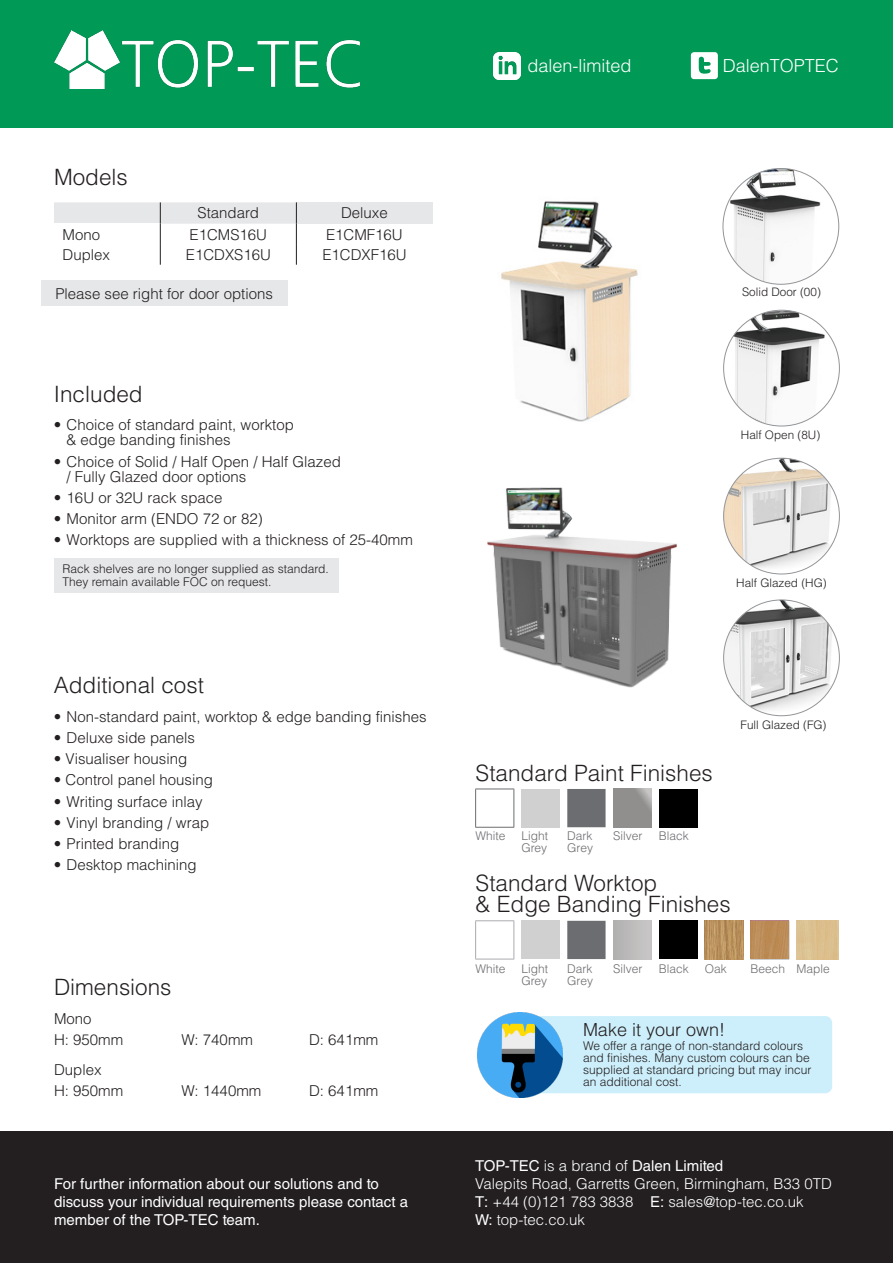
<style>
.page{position:relative;width:893px;height:1263px;background:#fff}
.page>*{position:absolute;margin:0;border:0;box-sizing:border-box;transform-origin:0 0}
.Main_SUBTITLE{font:300 22.5px "Helvetica LT Std";color:#231f20}
.t1{font:300 18px "Helvetica LT Std";color:#fff}
.Body_Style{font:300 18px "Helvetica LT Std";color:#231f20}
.Main_BODY_BULLETS{font:300 15px "Helvetica LT Std";color:#231f20}
.t2{font:15px/18px "Helvetica LT Std";color:#fff}
.t3{font:300 15px "Helvetica LT Std";color:#fff}
.Main_BODY{font:300 15px "Helvetica LT Std";color:#231f20}
.Main_BODY_BULLETS-2{font:300 12px/12px "Helvetica LT Std";color:#231f20}
.t4{font:300 12px/12px "Helvetica LT Std";color:#6c6d70}
.t5{font:300 11.7px "Helvetica LT Std";color:#231f20}
.s1{font-weight:300}
.s2{font-weight:400}
</style>
<div class="page">
<div style="left:0;top:0;width:893px;height:128px;background:#009956"></div>
<div style="left:0;top:1131px;width:893px;height:132px;background:#231f20"></div>
<img style="left:54px;top:30px;width:305px;height:59px">
<img style="left:501px;top:201px;width:137px;height:221px">
<img style="left:487px;top:487px;width:190px;height:201px">
<img style="left:723px;top:168px;width:116px;height:116px;border-radius:58px">
<img style="left:724px;top:310px;width:115px;height:116px;border-radius:58px">
<img style="left:724px;top:458px;width:115px;height:116px;border-radius:58px">
<img style="left:724px;top:600px;width:115px;height:116px;border-radius:58px">
<div style="left:296px;top:202px;width:136px;height:22px;background:#e6e7e9"></div>
<svg style="left:54px;top:202px;width:243px;height:63px"></svg>
<div style="left:41px;top:281px;width:246px;height:25px;background:#e6e7e9"></div>
<div style="left:521px;top:789px;width:39px;height:38px;background:#cfd0cf"></div>
<svg style="left:567px;top:789px;width:39px;height:170px"></svg>
<svg style="left:613px;top:789px;width:38px;height:38px"></svg>
<div style="left:659px;top:789px;width:38px;height:38px;background:#000001"></div>
<div style="left:521px;top:921px;width:39px;height:38px;background:#cfd0cf"></div>
<div style="left:613px;top:921px;width:38px;height:38px;background:#bdbcbb"></div>
<div style="left:659px;top:921px;width:38px;height:38px;background:#000001"></div>
<hr style="left:475px;top:789px;width:39px;height:1px;background:#6c6d70">
<hr style="left:475px;top:789px;width:1px;height:38px;background:#6c6d70">
<hr style="left:514px;top:789px;width:1px;height:38px;background:#6c6d70">
<hr style="left:475px;top:827px;width:39px;height:1px;background:#6c6d70">
<hr style="left:475px;top:920px;width:39px;height:1px;background:#aaabaf">
<hr style="left:475px;top:921px;width:1px;height:38px;background:#aaabaf">
<hr style="left:514px;top:921px;width:1px;height:38px;background:#aaabaf">
<hr style="left:750px;top:920px;width:39px;height:1px;background:#aaabaf">
<hr style="left:750px;top:921px;width:1px;height:38px;background:#aaabaf">
<hr style="left:788px;top:921px;width:1px;height:38px;background:#aaabaf">
<hr style="left:475px;top:959px;width:39px;height:1px;background:#aaabaf">
<hr style="left:750px;top:959px;width:39px;height:1px;background:#aaabaf">
<img style="left:705px;top:921px;width:38px;height:38px">
<img style="left:751px;top:921px;width:37px;height:38px">
<img style="left:796px;top:921px;width:43px;height:38px">
<div style="left:511px;top:1016px;width:321px;height:77px;background:#cdeffb;border-radius:7px"></div>
<img style="left:477px;top:1012px;width:85px;height:85px">
<div style="left:54px;top:558px;width:285px;height:34px;background:#e6e7e9"></div>
<svg style="left:691px;top:52px;width:27px;height:27px"></svg>
<img style="left:493px;top:52px;width:27px;height:27px">
<p class="Main_SUBTITLE" style="left:54px;top:162px;width:75px">Models</p>
<p class="Main_BODY_BULLETS" style="left:198px;top:204px;width:63px">Standard</p>
<p class="Main_BODY_BULLETS" style="left:341px;top:204px;width:48px">Deluxe</p>
<p class="Main_BODY" style="left:63px;top:225px;width:39px">Mono</p>
<p class="Main_BODY_BULLETS" style="left:190px;top:225px;width:79px">E1CMS16U</p>
<p class="Main_BODY_BULLETS" style="left:326px;top:225px;width:78px">E1CMF16U</p>
<p class="Main_BODY" style="left:63px;top:245px;width:49px">Duplex</p>
<p class="Main_BODY_BULLETS" style="left:186px;top:245px;width:87px">E1CDXS16U</p>
<p class="Main_BODY_BULLETS" style="left:322px;top:245px;width:86px">E1CDXF16U</p>
<p class="Main_BODY_BULLETS" style="left:55px;top:284px;width:219px">Please see right for door options</p>
<p class="Main_SUBTITLE" style="left:54px;top:380px;width:90px">Included</p>
<p class="Main_BODY_BULLETS" style="left:54px;top:416px;width:242px">• Choice of standard paint, worktop</p>
<p class="Main_BODY_BULLETS" style="left:66px;top:431px;width:166px">&amp; edge banding finishes</p>
<p class="Main_BODY_BULLETS" style="left:54px;top:452px;width:289px">• Choice of Solid / Half Open / Half Glazed</p>
<p class="Main_BODY_BULLETS" style="left:66px;top:467px;width:182px">/ Fully Glazed door options</p>
<p class="Main_BODY_BULLETS" style="left:54px;top:488px;width:170px">• 16U or 32U rack space</p>
<p class="Main_BODY_BULLETS" style="left:54px;top:509px;width:210px">• Monitor arm (ENDO 72 or 82)</p>
<p class="Main_BODY_BULLETS" style="left:54px;top:531px;width:360px">• Worktops are supplied with a thickness of 25-40mm</p>
<p class="Main_BODY_BULLETS-2" style="left:63px;top:562px;width:268px">Rack shelves are no longer supplied as standard.</p>
<p class="Main_BODY_BULLETS-2" style="left:63px;top:576px;width:210px">They remain available FOC on request.</p>
<p class="Main_SUBTITLE" style="left:54px;top:671px;width:152px">Additional cost</p>
<p class="Main_BODY_BULLETS" style="left:54px;top:707px;width:374px">• Non-standard paint, worktop &amp; edge banding finishes</p>
<p class="Main_BODY_BULLETS" style="left:54px;top:728px;width:143px">• Deluxe side panels</p>
<p class="Main_BODY_BULLETS" style="left:54px;top:749px;width:135px">• Visualiser housing</p>
<p class="Main_BODY_BULLETS" style="left:54px;top:771px;width:160px">• Control panel housing</p>
<p class="Main_BODY_BULLETS" style="left:54px;top:792px;width:150px">• Writing surface inlay</p>
<p class="Main_BODY_BULLETS" style="left:54px;top:813px;width:157px">• Vinyl branding / wrap</p>
<p class="Main_BODY_BULLETS" style="left:54px;top:834px;width:127px">• Printed branding</p>
<p class="Main_BODY_BULLETS" style="left:54px;top:856px;width:144px">• Desktop machining</p>
<p class="Main_SUBTITLE" style="left:54px;top:973px;width:119px">Dimensions</p>
<p class="Main_BODY" style="left:54px;top:1009px;width:39px">Mono</p>
<p class="Main_BODY" style="left:54px;top:1030px;width:71px">H: 950mm</p>
<p class="Main_BODY" style="left:182px;top:1030px;width:73px">W: 740mm</p>
<p class="Main_BODY" style="left:309px;top:1030px;width:71px">D: 641mm</p>
<p class="Main_BODY" style="left:54px;top:1060px;width:49px">Duplex</p>
<p class="Main_BODY" style="left:54px;top:1081px;width:71px">H: 950mm</p>
<p class="Main_BODY" style="left:182px;top:1081px;width:81px">W: 1440mm</p>
<p class="Main_BODY" style="left:309px;top:1081px;width:71px">D: 641mm</p>
<p class="t2" style="left:54px;top:1174px;width:356px">For further information about our solutions and to discuss your individual requirements please contact a member of the TOP-TEC team.</p>
<p class="t1" style="left:527px;top:54px;width:106px">dalen-limited</p>
<p class="t1" style="left:723px;top:54px;width:118px">DalenTOPTEC</p>
<p class="t5" style="left:742px;top:284px;width:80px">Solid Door (00)</p>
<p class="t5" style="left:741px;top:428px;width:81px">Half Open (8U)</p>
<p class="t5" style="left:736px;top:576px;width:92px">Half Glazed (HG)</p>
<p class="Main_SUBTITLE" style="left:476px;top:759px;width:239px">Standard Paint Finishes</p>
<p class="t5" style="left:741px;top:717px;width:87px">Full Glazed (FG)</p>
<p class="t4" style="left:476px;top:830px;width:32px">White</p>
<p class="t4" style="left:521px;top:830px;width:28px">Light<br>Grey</p>
<p class="t4" style="left:567px;top:830px;width:27px">Dark<br>Grey</p>
<p class="t4" style="left:613px;top:830px;width:31px">Silver</p>
<p class="t4" style="left:659px;top:830px;width:32px">Black</p>
<p class="Main_SUBTITLE" style="left:476px;top:869px;width:183px">Standard Worktop</p>
<p class="Main_SUBTITLE" style="left:476px;top:890px;width:257px">&amp; Edge Banding Finishes</p>
<p class="t4" style="left:476px;top:963px;width:32px">White</p>
<p class="t4" style="left:521px;top:963px;width:28px">Light<br>Grey</p>
<p class="t4" style="left:567px;top:963px;width:27px">Dark<br>Grey</p>
<p class="t4" style="left:613px;top:963px;width:31px">Silver</p>
<p class="t4" style="left:659px;top:963px;width:32px">Black</p>
<p class="t4" style="left:705px;top:963px;width:24px">Oak</p>
<p class="t4" style="left:751px;top:963px;width:36px">Beech</p>
<p class="t4" style="left:796px;top:963px;width:35px">Maple</p>
<p class="Body_Style" style="left:583px;top:1018px;width:144px">Make it your own!</p>
<p class="Main_BODY_BULLETS-2" style="left:583px;top:1040px;width:230px">We offer a range of non-standard colours and finishes. Many custom colours can be supplied at standard pricing but may incur an additional cost.</p>
<p class="t2" style="left:475px;top:1156px;width:249px">TOP-TEC <span class="s1">is a brand of</span> Dalen Limited</p>
<p class="t3" style="left:475px;top:1174px;width:358px">Valepits Road, Garretts Green, Birmingham, B33 0TD</p>
<p class="t3" style="left:475px;top:1192px;width:330px"><span class="s2">T:</span> +44 (0)121 783 3838 <span class="s2">E:</span> sales@top-tec.co.uk</p>
<p class="t3" style="left:475px;top:1210px;width:111px"><span class="s2">W:</span> top-tec.co.uk</p>
</div>
